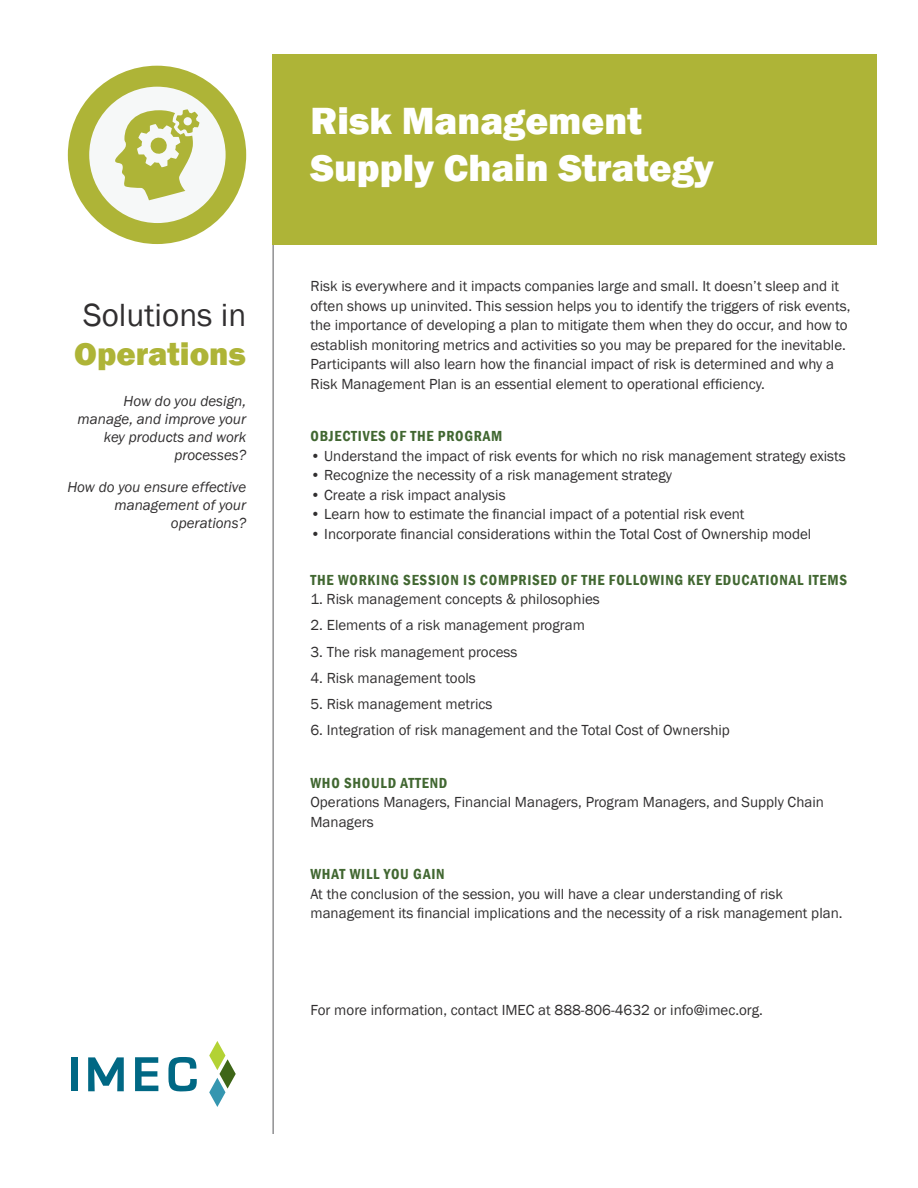
<style>
.page{position:relative;width:918px;height:1188px;background:#fff}
.page>*{position:absolute;margin:0;border:0;box-sizing:border-box;transform-origin:0 0}
.t1{font:800 39px/46.8px "Franklin Gothic";color:#fff}
.t2{font:33px "Franklin Gothic";color:#312f30}
.t3{font:800 33px "Franklin Gothic";color:#aeb437}
.body_copy{font:15px/19.5px "Franklin Gothic";color:#312f30}
.t4{font:italic 15px/18px "Franklin Gothic";color:#312f30;text-align:right}
.body_copy-2{font:600 condensed 15px "Franklin Gothic";letter-spacing:.05em;color:#416731}
.s1{font-weight:600;font-stretch:condensed;color:#416731}
</style>
<div class="page">
<div style="left:68px;top:66px;width:178px;height:178px;background:#aeb437;border-radius:50%"></div>
<svg style="left:89px;top:87px;width:137px;height:136px"></svg>
<hr style="left:273px;top:54px;width:1px;height:1080px;background:#57585a">
<svg style="left:209px;top:1041px;width:27px;height:66px"></svg>
<div style="left:71px;top:1057px;width:7px;height:34px;background:#006884"></div>
<svg style="left:135px;top:1057px;width:23px;height:34px"></svg>
<svg style="left:168px;top:1057px;width:29px;height:35px"></svg>
<svg style="left:88px;top:1057px;width:36px;height:34px"></svg>
<div style="left:273px;top:54px;width:604px;height:190px;background:#aeb437"></div>
<p class="t2" style="left:83px;top:294px;width:165px">Solutions in</p>
<p class="t3" style="left:74px;top:333px;width:173px">Operations</p>
<p class="t4" style="left:78px;top:392px;width:170px">How do you design, manage, and improve your key products and work processes?</p>
<p class="t4" style="left:67px;top:478px;width:180px">How do you ensure effective management of your operations?</p>
<p class="t1" style="left:310px;top:97px;width:405px">Risk Management<br>Supply Chain Strategy</p>
<p class="body_copy" style="left:310px;top:277px;width:541px">Risk is everywhere and it impacts companies large and small. It doesn’t sleep and it often shows up uninvited. This session helps you to identify the triggers of risk events, the importance of developing a plan to mitigate them when they do occur, and how to establish monitoring metrics and activities so you may be prepared for the inevitable.<br>Participants will also learn how the financial impact of risk is determined and why a Risk Management Plan is an essential element to operational efficiency.</p>
<p class="body_copy-2" style="left:310px;top:426px;width:193px">OBJECTIVES OF THE PROGRAM</p>
<p class="body_copy" style="left:310px;top:446px;width:537px">• Understand the impact of risk events for which no risk management strategy exists</p>
<p class="body_copy" style="left:310px;top:466px;width:363px">• Recognize the necessity of a risk management strategy</p>
<p class="body_copy" style="left:310px;top:485px;width:197px">• Create a risk impact analysis</p>
<p class="body_copy" style="left:310px;top:505px;width:436px">• Learn how to estimate the financial impact of a potential risk event</p>
<p class="body_copy" style="left:310px;top:524px;width:502px">• Incorporate financial considerations within the Total Cost of Ownership model</p>
<p class="body_copy-2" style="left:310px;top:570px;width:538px">THE WORKING SESSION IS COMPRISED OF THE FOLLOWING KEY EDUCATIONAL ITEMS</p>
<p class="body_copy" style="left:310px;top:590px;width:291px">1. Risk management concepts &amp; philosophies</p>
<p class="body_copy" style="left:310px;top:616px;width:276px">2. Elements of a risk management program</p>
<p class="body_copy" style="left:310px;top:642px;width:208px">3. The risk management process</p>
<p class="body_copy" style="left:310px;top:668px;width:167px">4. Risk management tools</p>
<p class="body_copy" style="left:310px;top:695px;width:183px">5. Risk management metrics</p>
<p class="body_copy" style="left:310px;top:721px;width:421px">6. Integration of risk management and the Total Cost of Ownership</p>
<p class="body_copy" style="left:310px;top:773px;width:515px"><span class="s1">WHO SHOULD ATTEND<br></span>Operations Managers, Financial Managers, Program Managers, and Supply Chain<br>Managers</p>
<p class="body_copy" style="left:310px;top:865px;width:534px"><span class="s1">WHAT WILL YOU GAIN<br></span>At the conclusion of the session, you will have a clear understanding of risk management its financial implications and the necessity of a risk management plan.</p>
<p class="body_copy" style="left:310px;top:1000px;width:454px">For more information, contact IMEC at 888-806-4632 or info@imec.org.</p>
</div>
